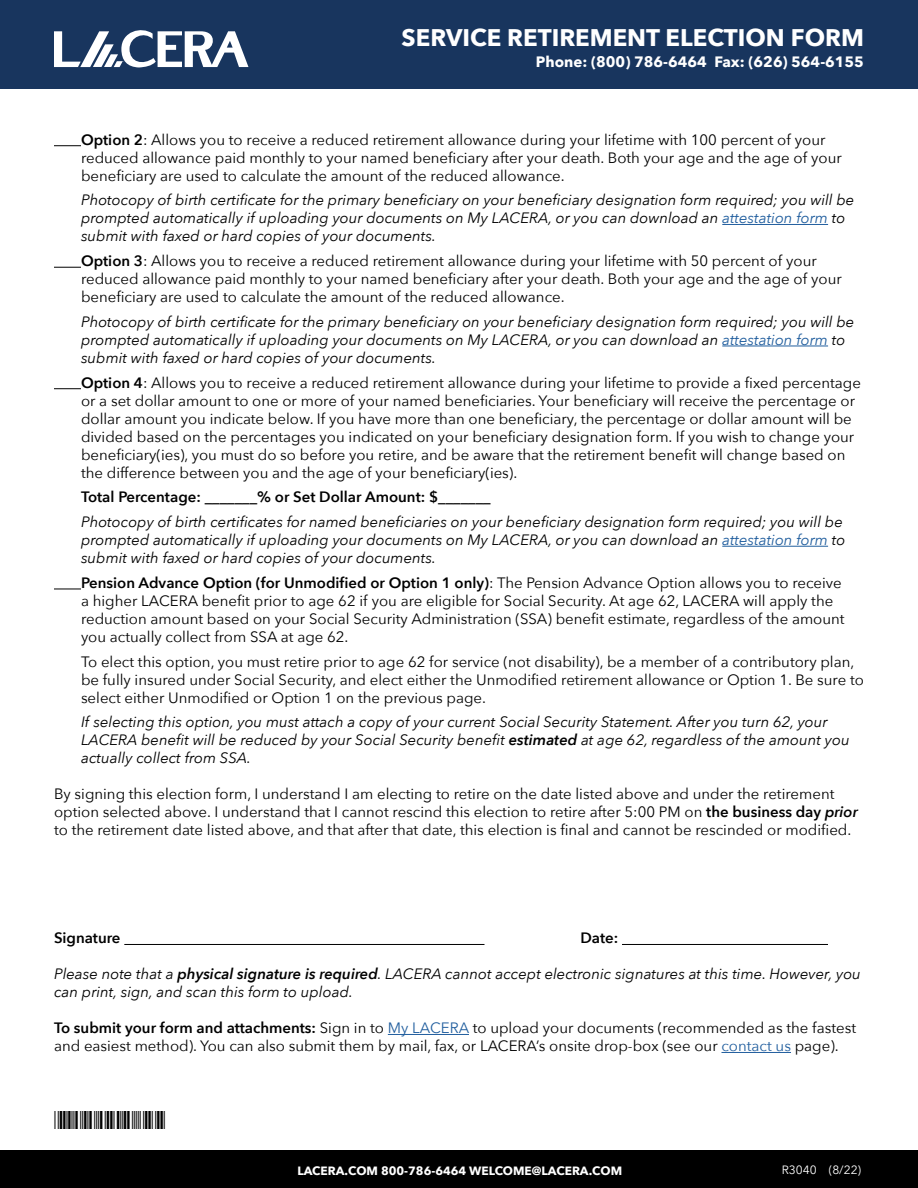
<style>
.page{position:relative;width:918px;height:1188px;background:#fff}
.page>*{position:absolute;margin:0;border:0;box-sizing:border-box;transform-origin:0 0}
.t1{font:700 24px "Avenir Next";color:#fff}
.t2{font:15px/18px "Avenir Next";color:#000}
.t3{font:italic 15px/18px "Avenir Next";color:#000}
.t4{font:600 15px "Avenir Next";color:#000}
.t5{font:700 15px "Avenir Next";color:#fff}
.t6{font:700 12px "Avenir Next";color:#fff}
.t7{font:12px "Avenir Next";color:#fff}
.s1{font-weight:600}
.s2{color:#215e9e}
.s3{font-weight:600;font-style:italic}
</style>
<div class="page">
<div style="left:0;top:0;width:918px;height:89px;background:#18355e"></div>
<svg style="left:54px;top:145px;width:27px;height:1px"></svg>
<hr style="left:722px;top:224px;width:106px;height:1px;background:#215e9e">
<svg style="left:54px;top:267px;width:27px;height:1px"></svg>
<hr style="left:722px;top:346px;width:106px;height:1px;background:#215e9e">
<svg style="left:54px;top:388px;width:27px;height:1px"></svg>
<hr style="left:722px;top:546px;width:106px;height:1px;background:#215e9e">
<svg style="left:54px;top:589px;width:27px;height:1px"></svg>
<hr style="left:124px;top:944px;width:361px;height:1px;background:#000">
<hr style="left:622px;top:944px;width:206px;height:1px;background:#000">
<hr style="left:388px;top:1034px;width:81px;height:1px;background:#215e9e">
<hr style="left:721px;top:1052px;width:70px;height:1px;background:#215e9e">
<svg style="left:54px;top:30px;width:194px;height:38px"></svg>
<div style="left:0;top:1151px;width:918px;height:37px;background:#000"></div>
<h1 class="t1" style="left:402px;top:17px;width:464px">SERVICE RETIREMENT ELECTION FORM</h1>
<p class="t5" style="left:536px;top:49px;width:330px">Phone: (800) 786-6464 Fax: (626) 564-6155</p>
<p class="t2" style="left:81px;top:130px;width:762px"><span class="s1">Option 2</span>: Allows you to receive a reduced retirement allowance during your lifetime with 100 percent of your reduced allowance paid monthly to your named beneficiary after your death. Both your age and the age of your beneficiary are used to calculate the amount of the reduced allowance.</p>
<p class="t3" style="left:81px;top:190px;width:775px">Photocopy of birth certificate for the primary beneficiary on your beneficiary designation form required; you will be prompted automatically if uploading your documents on My LACERA, or you can download an <span class="s2">attestation form</span> to submit with faxed or hard copies of your documents.</p>
<p class="t2" style="left:81px;top:251px;width:762px"><span class="s1">Option 3</span>: Allows you to receive a reduced retirement allowance during your lifetime with 50 percent of your reduced allowance paid monthly to your named beneficiary after your death. Both your age and the age of your beneficiary are used to calculate the amount of the reduced allowance.</p>
<p class="t3" style="left:81px;top:312px;width:775px">Photocopy of birth certificate for the primary beneficiary on your beneficiary designation form required; you will be prompted automatically if uploading your documents on My LACERA, or you can download an <span class="s2">attestation form</span> to submit with faxed or hard copies of your documents.</p>
<p class="t2" style="left:81px;top:373px;width:781px"><span class="s1">Option 4</span>: Allows you to receive a reduced retirement allowance during your lifetime to provide a fixed percentage or a set dollar amount to one or more of your named beneficiaries. Your beneficiary will receive the percentage or dollar amount you indicate below. If you have more than one beneficiary, the percentage or dollar amount will be divided based on the percentages you indicated on your beneficiary designation form. If you wish to change your beneficiary(ies), you must do so before you retire, and be aware that the retirement benefit will change based on the difference between you and the age of your beneficiary(ies).</p>
<p class="t4" style="left:81px;top:484px;width:411px">Total Percentage: _______% or Set Dollar Amount: $_______</p>
<p class="t3" style="left:81px;top:512px;width:766px">Photocopy of birth certificates for named beneficiaries on your beneficiary designation form required; you will be prompted automatically if uploading your documents on My LACERA, or you can download an <span class="s2">attestation form</span> to submit with faxed or hard copies of your documents.</p>
<p class="t2" style="left:81px;top:573px;width:765px"><span class="s1">Pension Advance Option (for Unmodified or Option 1 only)</span>: The Pension Advance Option allows you to receive a higher LACERA benefit prior to age 62 if you are eligible for Social Security. At age 62, LACERA will apply the reduction amount based on your Social Security Administration (SSA) benefit estimate, regardless of the amount you actually collect from SSA at age 62.</p>
<p class="t2" style="left:81px;top:652px;width:784px">To elect this option, you must retire prior to age 62 for service (not disability), be a member of a contributory plan, be fully insured under Social Security, and elect either the Unmodified retirement allowance or Option 1. Be sure to select either Unmodified or Option 1 on the previous page.</p>
<p class="t3" style="left:81px;top:712px;width:770px">If selecting this option, you must attach a copy of your current Social Security Statement. After you turn 62, your<br>LACERA benefit will be reduced by your Social Security benefit <span class="s1">estimated</span> at age 62, regardless of the amount you actually collect from SSA.</p>
<p class="t2" style="left:54px;top:784px;width:805px">By signing this election form, I understand I am electing to retire on the date listed above and under the retirement option selected above. I understand that I cannot rescind this election to retire after 5:00 PM on <span class="s1">the business day</span> <span class="s3">prior </span>to the retirement date listed above, and that after that date, this election is final and cannot be rescinded or modified.</p>
<p class="t4" style="left:54px;top:925px;width:68px">Signature</p>
<p class="t4" style="left:581px;top:925px;width:39px">Date:</p>
<p class="t3" style="left:54px;top:964px;width:808px">Please note that a <span class="s1">physical signature is required</span>. LACERA cannot accept electronic signatures at this time. However, you can print, sign, and scan this form to upload.</p>
<p class="t2" style="left:54px;top:1018px;width:804px"><span class="s1">To submit your form and attachments:</span> Sign in to <span class="s2">My LACERA</span> to upload your documents (recommended as the fastest and easiest method). You can also submit them by mail, fax, or LACERA’s onsite drop-box (see our <span class="s2">contact us</span> page).</p>
<p class="t6" style="left:297px;top:1161px;width:326px">LACERA.COM 800-786-6464 WELCOME@LACERA.COM</p>
<p class="t7" style="left:782px;top:1160px;width:81px">R3040 (8/22)</p>
</div>
